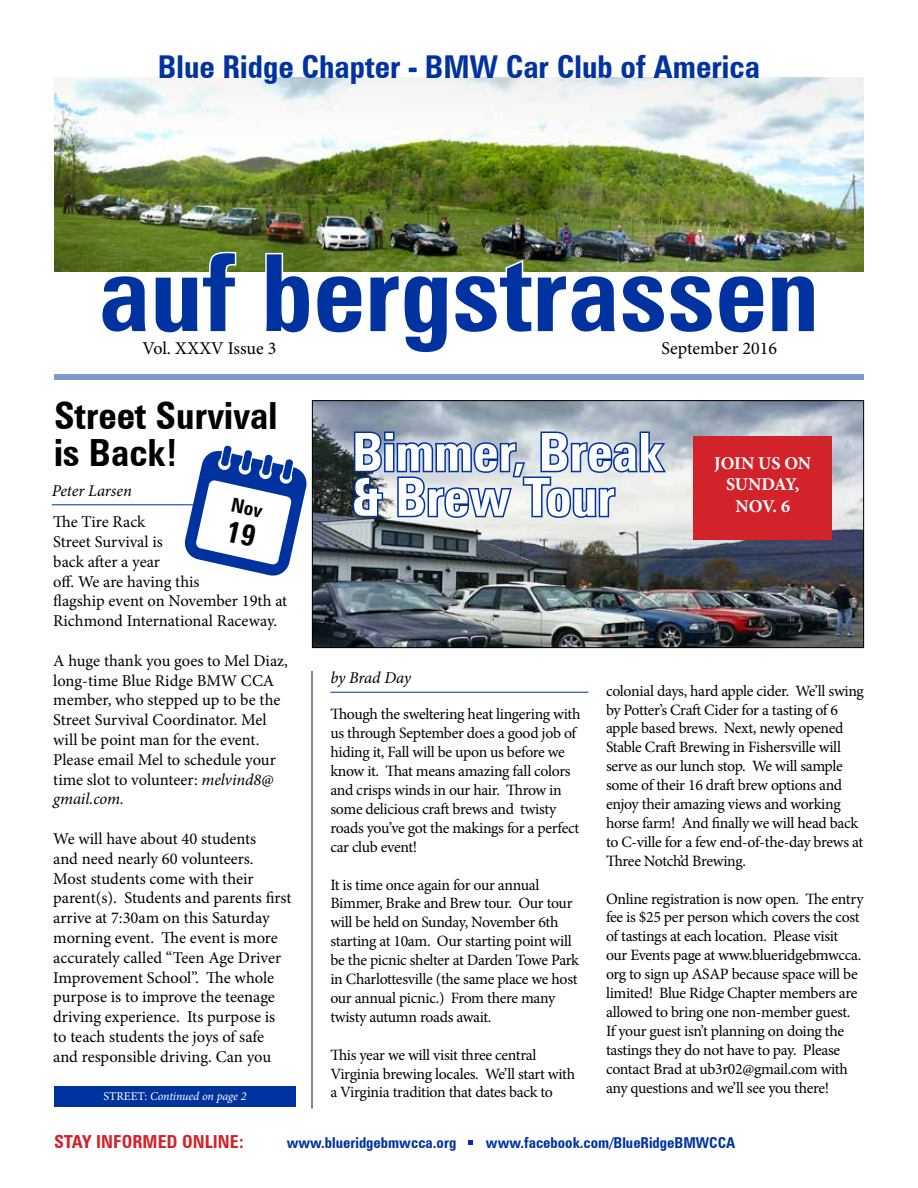
<style>
.page{position:relative;width:918px;height:1188px;background:#fff}
.page>*{position:absolute;margin:0;border:0;box-sizing:border-box;transform-origin:0 0}
.t1{font:700 condensed 106.5px "Zurich BT";color:#0033a0}
.t2{font:700 condensed 52.5px/45px "Zurich BT";color:#fff}
.t3{font:700 condensed 37.5px/37.5px "Zurich BT";color:#000}
.t4{font:700 condensed 31.5px "Zurich BT";color:#0033a0}
.t5{font:18px "Minion Pro";color:#000}
.t6{font:700 18px/21.6px "Minion Pro";letter-spacing:-.01em;color:#fff;text-align:center}
.t7{font:700 condensed 18px "Zurich BT";color:#d2232a}
.t8{font:16.5px/19.8px "Minion Pro";letter-spacing:-.005em;color:#000}
.t9{font:italic 16.5px "Minion Pro";letter-spacing:-.005em;color:#000}
.t10{font:15.75px/18.9px "Minion Pro";letter-spacing:-.02em;color:#000}
.t11{font:700 condensed 15px "Zurich BT";color:#0033a0}
.t12{font:italic 12px "Minion Pro";letter-spacing:-.01em;color:#fff}
.s1{font-style:italic}
.s2{font-style:normal}
</style>
<div class="page">
<img style="left:314px;top:402px;width:548px;height:244px">
<div style="left:312px;top:400px;width:552px;height:248px;border:1px solid #000"></div>
<img style="left:54px;top:78px;width:810px;height:193px">
<svg style="left:99px;top:250px;width:139px;height:22px"></svg>
<img style="left:263px;top:251px;width:554px;height:21px">
<div style="left:54px;top:374px;width:810px;height:5px;background:#8099d0"></div>
<hr style="left:330px;top:692px;width:258px;height:1px;background:#0033a0">
<svg style="left:468px;top:1140px;width:5px;height:5px"></svg>
<hr style="left:311px;top:671px;width:2px;height:438px;background:#636466">
<hr style="left:52px;top:505px;width:238px;height:1px;background:#0033a0">
<svg style="left:350px;top:430px;width:319px;height:113px"></svg>
<div style="left:693px;top:436px;width:139px;height:104px;background:#d2232a"></div>
<div style="left:55px;top:1086px;width:241px;height:21px;background:#0033a0"></div>
<svg style="left:183px;top:445px;width:124px;height:131px"></svg>
<h3 class="t4" style="left:158px;top:48px;width:604px">Blue Ridge Chapter - BMW Car Club of America</h3>
<h1 class="t1" style="left:99px;top:229px;width:722px">auf bergstrassen</h1>
<p class="t5" style="left:143px;top:337px;width:135px">Vol. XXXV Issue 3</p>
<p class="t5" style="left:662px;top:337px;width:117px">September 2016</p>
<h3 class="t3" style="left:54px;top:396px;width:225px">Street Survival is Back!</h3>
<p class="t9" style="left:52px;top:479px;width:82px">Peter Larsen</p>
<p class="t8" style="left:53px;top:512px;width:236px">The Tire Rack<br>Street Survival is<br>back after a year<br>off. We are having this<br>flagship event on November 19th at<br>Richmond International Raceway.</p>
<p class="t8" style="left:53px;top:651px;width:236px">A huge thank you goes to Mel Diaz, long-time Blue Ridge BMW CCA member, who stepped up to be the<br>Street Survival Coordinator. Mel will be point man for the event.<br>Please email Mel to schedule your time slot to volunteer: <span class="s1">melvind8@ gmail.com.</span></p>
<p class="t8" style="left:53px;top:829px;width:240px">We will have about 40 students<br>and need nearly 60 volunteers.<br>Most students come with their parent(s). Students and parents first arrive at 7:30am on this Saturday morning event. The event is more accurately called “Teen Age Driver<br>Improvement School”. The whole purpose is to improve the teenage driving experience. Its purpose is to teach students the joys of safe and responsible driving. Can you</p>
<p class="t12" style="left:104px;top:1088px;width:145px"><span class="s2">STREET:</span> Continued on page 2</p>
<h2 class="t2" style="left:352px;top:429px;width:313px">Bimmer, Break &amp; Brew Tour</h2>
<p class="t6" style="left:714px;top:452px;width:98px">JOIN US ON<br>SUNDAY,<br>NOV. 6</p>
<p class="t9" style="left:330px;top:666px;width:82px">by Brad Day</p>
<p class="t10" style="left:330px;top:705px;width:252px">Though the sweltering heat lingering with us through September does a good job of hiding it, Fall will be upon us before we know it. That means amazing fall colors and crisps winds in our hair. Throw in some delicious craft brews and twisty roads you’ve got the makings for a perfect car club event!</p>
<p class="t10" style="left:330px;top:875px;width:250px">It is time once again for our annual Bimmer, Brake and Brew tour. Our tour will be held on Sunday, November 6th starting at 10am. Our starting point will be the picnic shelter at Darden Towe Park in Charlottesville (the same place we host our annual picnic.) From there many twisty autumn roads await.</p>
<p class="t10" style="left:330px;top:1045px;width:246px">This year we will visit three central<br>Virginia brewing locales. We’ll start with a Virginia tradition that dates back to</p>
<p class="t10" style="left:606px;top:681px;width:260px">colonial days, hard apple cider. We’ll swing by Potter’s Craft Cider for a tasting of 6 apple based brews. Next, newly opened Stable Craft Brewing in Fishersville will serve as our lunch stop. We will sample some of their 16 draft brew options and enjoy their amazing views and working horse farm! And finally we will head back to C-ville for a few end-of-the-day brews at Three Notch’d Brewing.</p>
<p class="t10" style="left:606px;top:889px;width:259px">Online registration is now open. The entry fee is $25 per person which covers the cost of tastings at each location. Please visit our Events page at www.blueridgebmwcca. org to sign up ASAP because space will be limited! Blue Ridge Chapter members are allowed to bring one non-member guest.<br>If your guest isn’t planning on doing the tastings they do not have to pay. Please contact Brad at ub3r02@gmail.com with any questions and we’ll see you there!</p>
<p class="t7" style="left:54px;top:1130px;width:191px">STAY INFORMED ONLINE:</p>
<p class="t11" style="left:287px;top:1133px;width:171px">www.blueridgebmwcca.org</p>
<p class="t11" style="left:486px;top:1133px;width:251px">www.facebook.com/BlueRidgeBMWCCA</p>
</div>
